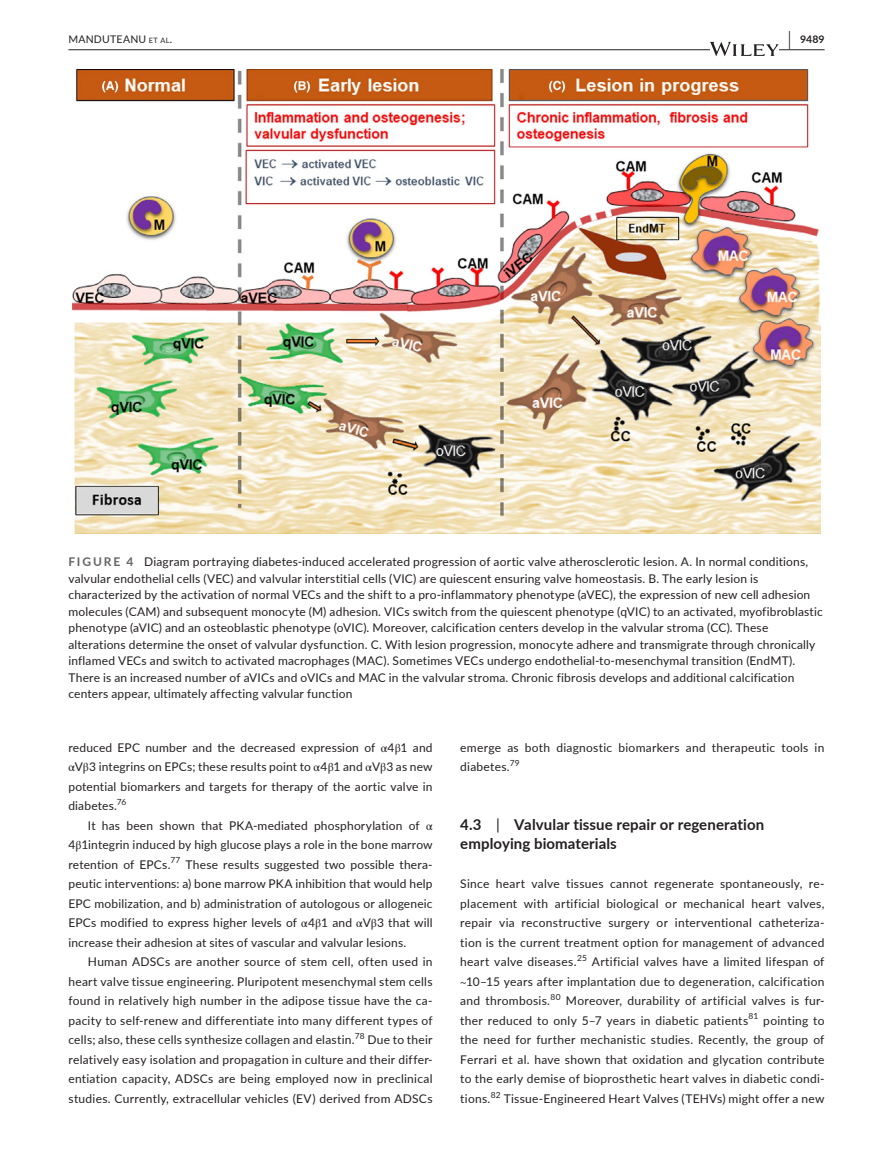
<style>
.page{position:relative;width:893px;height:1174px;background:#fff}
.page>*{position:absolute;margin:0;border:0;box-sizing:border-box;transform-origin:0 0}
.t1{font:700 15px/19.5px "Lato";letter-spacing:.005em;color:#231f20}
.t2{font:12px/19.5px "Lato";letter-spacing:.015em;color:#231f20;text-align:justify}
.t3{font:10.5px "Lato";letter-spacing:.02em;color:#231f20}
.t4{font:700 10.5px "Lato";color:#231f20}
.t5{font:8.4px "Lato";color:#231f20}
.s1{font-size:7.35px}
.s2{font-size:19.5px}
.s3{font-weight:700;color:#636366}
.s4{font-family:"STIX"}
.s5{font-weight:400}
</style>
<div class="page">
<hr style="left:68px;top:49px;width:756px;height:1px;background:#231f20">
<svg style="left:710px;top:42px;width:69px;height:14px"></svg>
<img style="left:72px;top:69px;width:749px;height:465px">
<p class="t3" style="left:68px;top:31px;width:105px">MANDUTEANU <span class="s1">et al</span>.</p>
<p class="t4" style="left:789px;top:31px;width:37px"><span class="s2">|</span> 9489</p>
<p class="t2" style="left:68px;top:553px;width:756px;line-height:16.5px;text-align:left"><span class="s3">FIGURE 4</span> Diagram portraying diabetes-induced accelerated progression of aortic valve atherosclerotic lesion. A. In normal conditions, valvular endothelial cells (VEC) and valvular interstitial cells (VIC) are quiescent ensuring valve homeostasis. B. The early lesion is characterized by the activation of normal VECs and the shift to a pro-inflammatory phenotype (aVEC), the expression of new cell adhesion molecules (CAM) and subsequent monocyte (M) adhesion. VICs switch from the quiescent phenotype (qVIC) to an activated, myofibroblastic phenotype (aVIC) and an osteoblastic phenotype (oVIC). Moreover, calcification centers develop in the valvular stroma (CC). These alterations determine the onset of valvular dysfunction. C. With lesion progression, monocyte adhere and transmigrate through chronically inflamed VECs and switch to activated macrophages (MAC). Sometimes VECs undergo endothelial-to-mesenchymal transition (EndMT).<br>There is an increased number of aVICs and oVICs and MAC in the valvular stroma. Chronic fibrosis develops and additional calcification centers appear, ultimately affecting valvular function</p>
<p class="t2" style="left:68px;top:737px;width:366px">reduced EPC number and the decreased expression of <span class="s4">α</span>4<span class="s4">β</span>1 and <span class="s4">α</span>V<span class="s4">β</span>3 integrins on EPCs; these results point to <span class="s4">α</span>4<span class="s4">β</span>1 and <span class="s4">α</span>V<span class="s4">β</span>3 as new potential biomarkers and targets for therapy of the aortic valve in diabetes.<sup>76</sup></p>
<p class="t2" style="left:68px;top:815px;width:366px;text-indent:20px">It has been shown that PKA-mediated phosphorylation of <span class="s4">α </span>4<span class="s4">β</span>1integrin induced by high glucose plays a role in the bone marrow retention of EPCs.</p>
<p class="t5" style="left:171px;top:854px;width:11px">77</p>
<p class="t2" style="left:68px;top:854px;width:366px;text-indent:117px">These results suggested two possible thera&shy;peutic interventions: a) bone marrow PKA inhibition that would help EPC mobilization, and b) administration of autologous or allogeneic EPCs modified to express higher levels of <span class="s4">α</span>4<span class="s4">β</span>1 and <span class="s4">α</span>V<span class="s4">β</span>3 that will increase their adhesion at sites of vascular and valvular lesions.</p>
<p class="t2" style="left:68px;top:951px;width:366px;text-indent:20px">Human ADSCs are another source of stem cell, often used in heart valve tissue engineering. Pluripotent mesenchymal stem cells found in relatively high number in the adipose tissue have the ca&shy;pacity to self-renew and differentiate into many different types of cells; also, these cells synthesize collagen and elastin.<sup>78</sup> Due to their relatively easy isolation and propagation in culture and their differ&shy;entiation capacity, ADSCs are being employed now in preclinical studies. Currently, extracellular vehicles (EV) derived from ADSCs</p>
<p class="t2" style="left:460px;top:737px;width:366px">emerge as both diagnostic biomarkers and therapeutic tools in diabetes.</p>
<p class="t5" style="left:510px;top:757px;width:11px">79</p>
<p class="t1" style="left:460px;top:814px;width:305px">4.3 <span class="s5">|</span> Valvular tissue repair or regeneration employing biomaterials</p>
<p class="t2" style="left:460px;top:873px;width:366px">Since heart valve tissues cannot regenerate spontaneously, re&shy;placement with artificial biological or mechanical heart valves, repair via reconstructive surgery or interventional catheteriza&shy;tion is the current treatment option for management of advanced heart valve diseases.</p>
<p class="t5" style="left:577px;top:952px;width:11px">25</p>
<p class="t2" style="left:460px;top:951px;width:366px;text-indent:132px">Artificial valves have a limited lifespan of <span class="s4">~</span>10–15 years after implantation due to degeneration, calcification and thrombosis.<sup>80</sup> Moreover, durability of artificial valves is fur&shy;ther reduced to only 5–7 years in diabetic patients<sup>81</sup> pointing to the need for further mechanistic studies. Recently, the group of Ferrari et al. have shown that oxidation and glycation contribute to the early demise of bioprosthetic heart valves in diabetic condi&shy;tions.<sup>82</sup> Tissue-Engineered Heart Valves (TEHVs) might offer a new</p>
</div>
